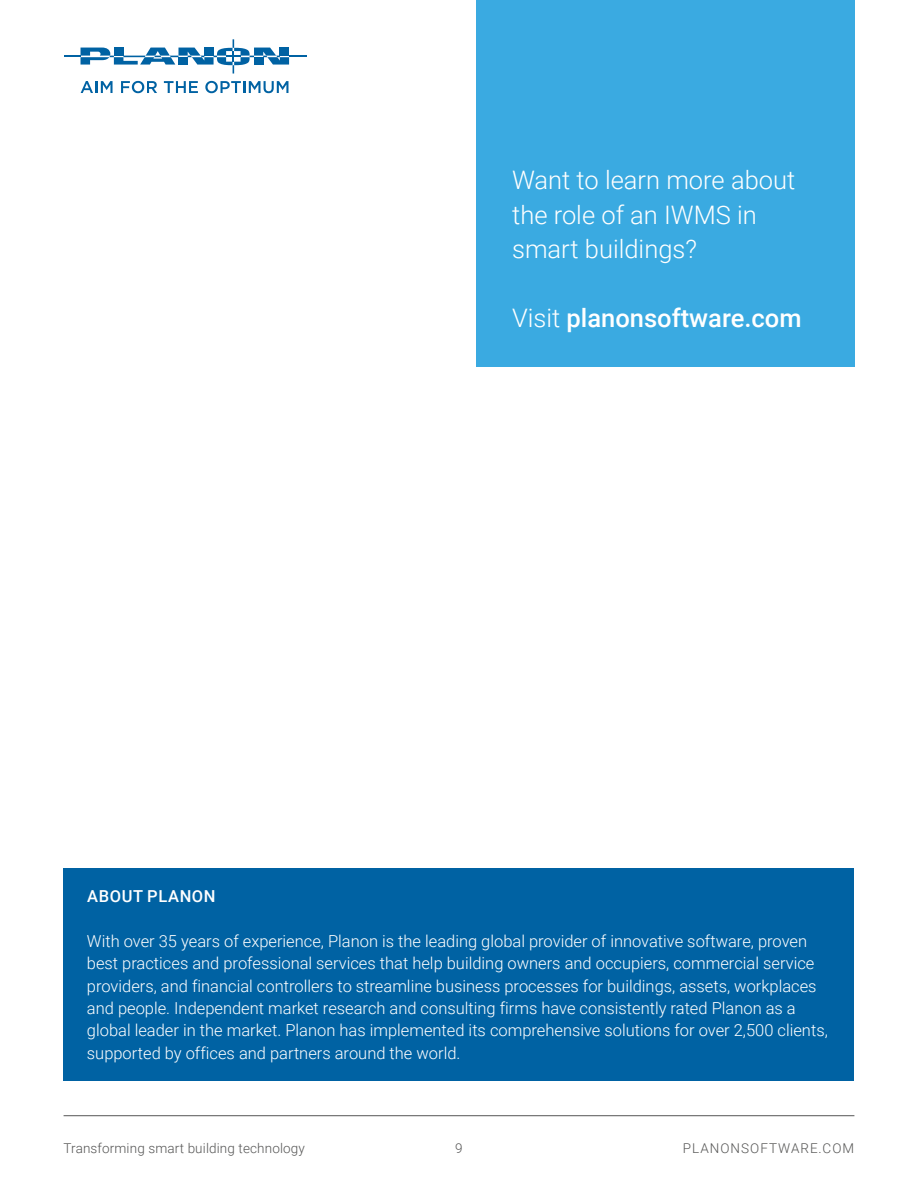
<style>
.page{position:relative;width:918px;height:1188px;background:#fff}
.page>*{position:absolute;margin:0;border:0;box-sizing:border-box;transform-origin:0 0}
.t1{font:300 25.5px/34.5px "Roboto";color:#fff}
.t2{font:500 25.5px "Roboto";color:#fff}
.t3{font:300 16.5px/22.4px "Roboto";color:#fff}
.t4{font:500 16.5px "Roboto";letter-spacing:.035em;color:#fff}
.t5{font:300 13.5px "Roboto";letter-spacing:.01em;color:#565655}
.t6{font:300 13.5px "Roboto";letter-spacing:.075em;color:#565655}
.s1{font-weight:300}
</style>
<div class="page">
<div style="left:476px;top:0;width:378px;height:367px;background:#3aaae1"></div>
<svg style="left:64px;top:39px;width:242px;height:35px"></svg>
<svg style="left:81px;top:81px;width:32px;height:12px"></svg>
<svg style="left:121px;top:81px;width:36px;height:12px"></svg>
<svg style="left:164px;top:81px;width:34px;height:12px"></svg>
<svg style="left:205px;top:81px;width:83px;height:12px"></svg>
<div style="left:64px;top:868px;width:790px;height:213px;background:#0062a3"></div>
<hr style="left:64px;top:1115px;width:790px;height:1px;background:#565655">
<h1 class="t1" style="left:512px;top:162px;width:285px">Want to learn more about the role of an IWMS in smart buildings?</h1>
<h1 class="t2" style="left:512px;top:300px;width:291px"><span class="s1">Visit</span> planonsoftware.com</h1>
<p class="t4" style="left:87px;top:885px;width:130px">ABOUT PLANON</p>
<p class="t3" style="left:87px;top:929px;width:742px">With over 35 years of experience, Planon is the leading global provider of innovative software, proven best practices and professional services that help building owners and occupiers, commercial service providers, and financial controllers to streamline business processes for buildings, assets, workplaces and people. Independent market research and consulting firms have consistently rated Planon as a global leader in the market. Planon has implemented its comprehensive solutions for over 2,500 clients, supported by offices and partners around the world.</p>
<p class="t5" style="left:64px;top:1139px;width:243px">Transforming smart building technology</p>
<p class="t5" style="left:455px;top:1139px;width:9px">9</p>
<p class="t6" style="left:683px;top:1139px;width:173px">PLANONSOFTWARE.COM</p>
</div>
